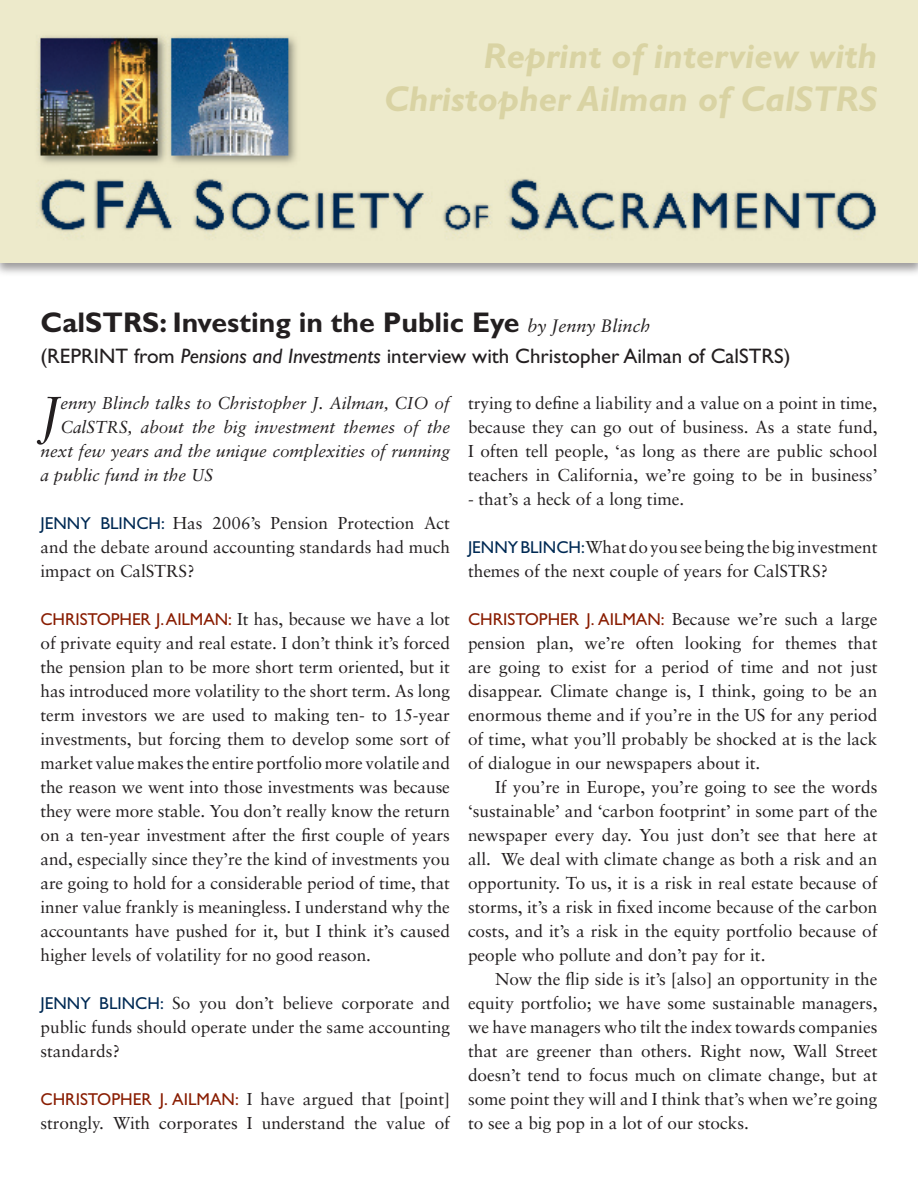
<style>
.page{position:relative;width:918px;height:1188px;background:#fff}
.page>*{position:absolute;margin:0;border:0;box-sizing:border-box;transform-origin:0 0}
.body{font:italic 51.6px "Sabon";color:#231f20}
.t1{font:italic 700 36px/43.2px "Gill Sans";color:#d9d3a3;text-align:right}
.headline_1{font:700 28.5px "Gill Sans";color:#231f20}
.headline_1-2{font:21px "Gill Sans";color:#231f20}
.body-2{font:17.25px/24px "Sabon";color:#231f20;text-align:justify}
.body-3{font:italic 17.25px "Sabon";color:#231f20}
.s1{font-family:"Sabon";font-weight:400;font-style:italic;font-size:18px}
.s2{font-style:italic}
.s3{font-family:"Gill Sans";color:#002a54}
.s4{font-family:"Gill Sans";color:#891d02}
</style>
<div class="page">
<div style="left:0;top:0;width:918px;height:277px;background:#231f20;opacity:.45"></div>
<img style="left:0;top:0;width:918px;height:263px">
<p class="t1" style="left:384px;top:34px;width:495px">Reprint of interview with<br>Christopher Ailman of CalSTRS</p>
<p class="headline_1" style="left:40px;top:305px;width:611px">CalSTRS: Investing in the Public Eye <span class="s1">by Jenny Blinch</span></p>
<p class="headline_1-2" style="left:40px;top:344px;width:20px">(REPRINT</p>
<p class="headline_1-2" style="left:134px;top:344px;width:617px">FROM <span class="s2">Pensions and Investments</span> INTERVIEW WITH CHRISTOPHER AILMAN OF CALSTRS</p>
<p class="headline_1-2" style="left:784px;top:344px;width:8px">)</p>
<p class="body" style="left:40px;top:385px;width:22px">J</p>
<p class="body-3" style="left:61px;top:393px;width:391px">enny Blinch talks to Christopher J. Ailman, CIO of</p>
<p class="body-3" style="left:61px;top:417px;width:391px">CalSTRS, about the big investment themes of the</p>
<p class="body-3" style="left:40px;top:441px;width:411px">next few years and the unique complexities of running</p>
<p class="body-3" style="left:40px;top:465px;width:174px">a public fund in the US</p>
<p class="body-2" style="left:40px;top:511px;width:411px"><span class="s3">JENNY BLINCH:</span> Has 2006’s Pension Protection Act and the debate around accounting standards had much impact on CalSTRS?</p>
<p class="body-2" style="left:40px;top:607px;width:411px"><span class="s4">CHRISTOPHER J. AILMAN:</span> It has, because we have a lot of private equity and real estate. I don’t think it’s forced the pension plan to be more short term oriented, but it has introduced more volatility to the short term. As long term investors we are used to making ten- to 15-year investments, but forcing them to develop some sort of market value makes the entire portfolio more volatile and the reason we went into those investments was because they were more stable. You don’t really know the return on a ten-year investment after the first couple of years and, especially since they’re the kind of investments you are going to hold for a considerable period of time, that inner value frankly is meaningless. I understand why the accountants have pushed for it, but I think it’s caused higher levels of volatility for no good reason.</p>
<p class="body-2" style="left:40px;top:991px;width:411px"><span class="s3">JENNY BLINCH:</span> So you don’t believe corporate and public funds should operate under the same accounting standards?</p>
<p class="body-2" style="left:40px;top:1087px;width:411px"><span class="s4">CHRISTOPHER J. AILMAN:</span> I have argued that [point] strongly. With corporates I understand the value of</p>
<p class="body-2" style="left:468px;top:391px;width:411px">trying to define a liability and a value on a point in time, because they can go out of business. As a state fund, I often tell people, ‘as long as there are public school teachers in California, we’re going to be in business’</p>
<p class="body-2" style="left:468px;top:487px;width:218px">- that’s a heck of a long time.</p>
<p class="body-2" style="left:468px;top:535px;width:411px"><span class="s3">JENNY BLINCH:</span>What do you see being the big investment themes of the next couple of years for CalSTRS?</p>
<p class="body-2" style="left:468px;top:607px;width:411px"><span class="s4">CHRISTOPHER J. AILMAN:</span> Because we’re such a large pension plan, we’re often looking for themes that are going to exist for a period of time and not just disappear. Climate change is, I think, going to be an enormous theme and if you’re in the US for any period of time, what you’ll probably be shocked at is the lack of dialogue in our newspapers about it.</p>
<p class="body-2" style="left:468px;top:775px;width:411px;text-indent:27px">If you’re in Europe, you’re going to see the words ‘sustainable’ and ‘carbon footprint’ in some part of the newspaper every day. You just don’t see that here at all. We deal with climate change as both a risk and an opportunity. To us, it is a risk in real estate because of storms, it’s a risk in fixed income because of the carbon costs, and it’s a risk in the equity portfolio because of people who pollute and don’t pay for it.</p>
<p class="body-2" style="left:468px;top:967px;width:411px;text-indent:27px">Now the flip side is it’s [also] an opportunity in the equity portfolio; we have some sustainable managers, we have managers who tilt the index towards companies that are greener than others. Right now, Wall Street doesn’t tend to focus much on climate change, but at some point they will and I think that’s when we’re going to see a big pop in a lot of our stocks.</p>
</div>
